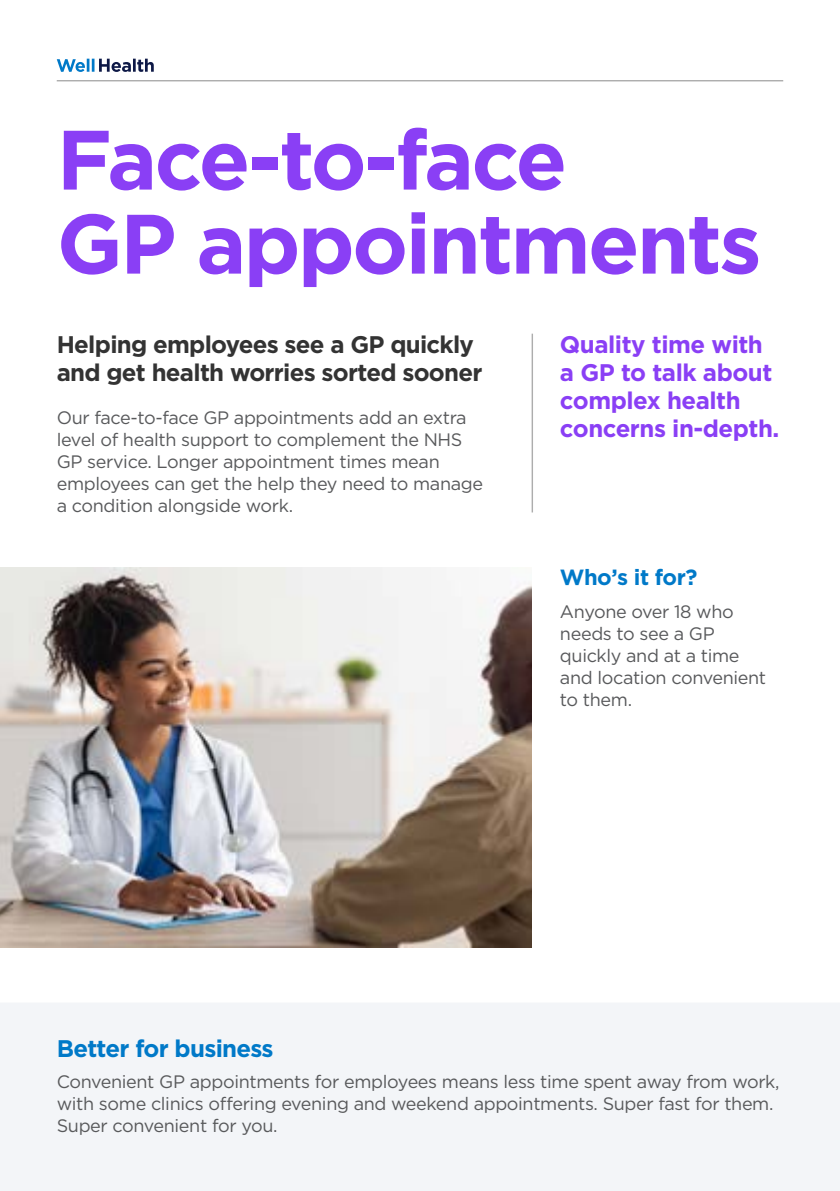
<style>
.page{position:relative;width:840px;height:1191px;background:#fff}
.page>*{position:absolute;margin:0;border:0;box-sizing:border-box;transform-origin:0 0}
.HEADLINE{font:700 84px/84px "Gotham";letter-spacing:-.03em;color:#8a3ff5}
.INTRO{font:700 24px/28px "Gotham";letter-spacing:-.03em;color:#333}
.SUB{font:700 24px/28px "Gotham";letter-spacing:-.02em;color:#8a3ff5}
.t1{font:700 24px "Gotham";letter-spacing:-.03em;color:#0079c8}
.SUB-2{font:700 22px "Gotham";letter-spacing:-.02em;color:#0079c8}
.BODY{font:18px/22px "Gotham";letter-spacing:-.02em;color:#58595b}
</style>
<div class="page">
<svg style="left:57px;top:59px;width:97px;height:13px"></svg>
<hr style="left:57px;top:80px;width:725px;height:1px;background:#adadad">
<hr style="left:531px;top:334px;width:1px;height:178px;background:#adadad">
<img style="left:0;top:567px;width:531px;height:380px">
<div style="left:0;top:1003px;width:839px;height:188px;background:#f3f5f8"></div>
<p class="HEADLINE" style="left:57px;top:117px;width:706px">Face-to-face<br>GP appointments</p>
<p class="INTRO" style="left:57px;top:330px;width:427px">Helping employees see a GP quickly and get health worries sorted sooner</p>
<p class="BODY" style="left:57px;top:407px;width:427px">Our face-to-face GP appointments add an extra level of health support to complement the NHS GP service. Longer appointment times mean employees can get the help they need to manage a condition alongside work.</p>
<p class="SUB" style="left:559px;top:330px;width:221px">Quality time with a GP to talk about complex health concerns in-depth.</p>
<p class="SUB-2" style="left:559px;top:562px;width:139px">Who’s it for?</p>
<p class="BODY" style="left:559px;top:600px;width:207px">Anyone over 18 who needs to see a GP quickly and at a time and location convenient to them.</p>
<p class="t1" style="left:57px;top:1033px;width:218px">Better for business</p>
<p class="BODY" style="left:57px;top:1069px;width:724px">Convenient GP appointments for employees means less time spent away from work, with some clinics offering evening and weekend appointments. Super fast for them.<br>Super convenient for you.</p>
</div>
